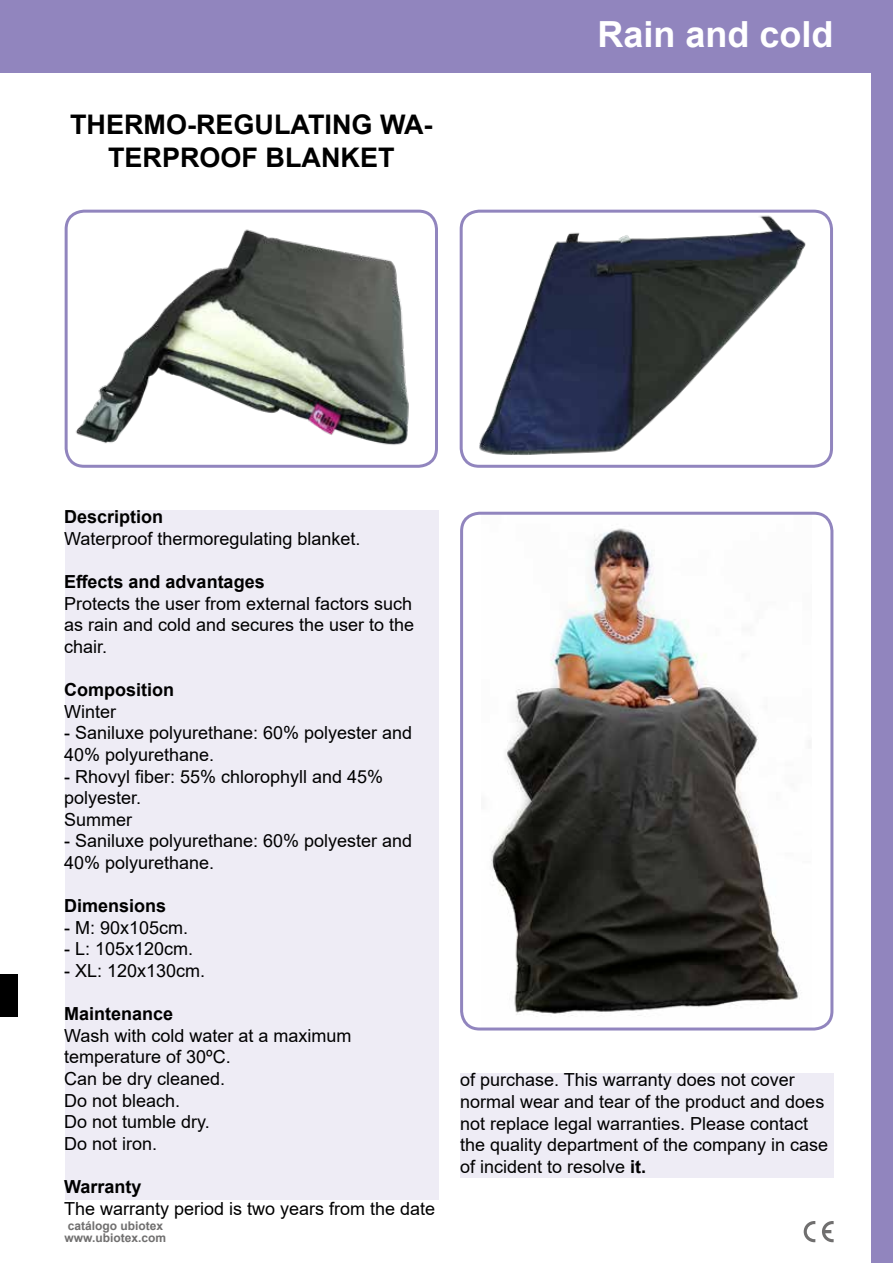
<style>
.page{position:relative;width:893px;height:1263px;background:#fff}
.page>*{position:absolute;margin:0;border:0;box-sizing:border-box;transform-origin:0 0}
.t1{font:700 36px "Arial";color:#fff}
.t2{font:700 27px/32.4px "Arial";color:#000;text-align:center}
.t3{font:18px/21.6px "Arial";color:#000}
.t4{font:700 18px "Arial";color:#000}
.t5{font:700 12px/12px "Arial";color:#706f6f}
.s1{font-weight:700}
</style>
<div class="page">
<div style="left:65px;top:510px;width:373px;height:689px;background:#eeecf5"></div>
<div style="left:460px;top:1073px;width:373px;height:105px;background:#eeecf5"></div>
<div style="left:0;top:0;width:893px;height:72px;background:#9185be"></div>
<svg style="left:804px;top:1221px;width:11px;height:21px"></svg>
<svg style="left:822px;top:1221px;width:12px;height:21px"></svg>
<div style="left:872px;top:0;width:21px;height:1263px;background:#9185be"></div>
<img style="left:490px;top:528px;width:310px;height:488px">
<img style="left:65px;top:210px;width:373px;height:257px">
<div style="left:0;top:974px;width:17px;height:42px;background:#000"></div>
<div style="left:65px;top:210px;width:373px;height:258px;border:3px solid #9185be;border-radius:18px"></div>
<div style="left:460px;top:512px;width:373px;height:518px;border:3px solid #9185be;border-radius:18px"></div>
<img style="left:460px;top:210px;width:373px;height:258px">
<h2 class="t2" style="left:70px;top:109px;width:364px">THERMO-REGULATING WA-<br>TERPROOF BLANKET</h2>
<h1 class="t1" style="left:597px;top:9px;width:238px">Rain and cold</h1>
<p class="t4" style="left:64px;top:504px;width:101px">Description</p>
<p class="t3" style="left:64px;top:528px;width:298px">Waterproof thermoregulating blanket.</p>
<p class="t4" style="left:64px;top:569px;width:202px">Effects and advantages</p>
<p class="t3" style="left:64px;top:593px;width:352px;text-align:justify">Protects the user from external factors such as rain and cold and secures the user to the chair.</p>
<p class="t4" style="left:64px;top:677px;width:111px">Composition</p>
<p class="t3" style="left:64px;top:701px;width:54px">Winter</p>
<p class="t3" style="left:64px;top:722px;width:350px">- Saniluxe polyurethane: 60% polyester and<br>40% polyurethane.</p>
<p class="t3" style="left:64px;top:765px;width:321px">- Rhovyl fiber: 55% chlorophyll and 45% polyester.<br>Summer</p>
<p class="t3" style="left:64px;top:830px;width:350px">- Saniluxe polyurethane: 60% polyester and<br>40% polyurethane.</p>
<p class="t4" style="left:64px;top:893px;width:104px">Dimensions</p>
<p class="t3" style="left:64px;top:917px;width:126px">- M: 90x105cm.</p>
<p class="t3" style="left:64px;top:938px;width:131px">- L: 105x120cm.</p>
<p class="t3" style="left:64px;top:960px;width:143px">- XL: 120x130cm.</p>
<p class="t4" style="left:64px;top:1001px;width:111px">Maintenance</p>
<p class="t3" style="left:64px;top:1025px;width:289px">Wash with cold water at a maximum temperature of 30ºC.<br>Can be dry cleaned.<br>Do not bleach.<br>Do not tumble dry.<br>Do not iron.</p>
<p class="t4" style="left:64px;top:1174px;width:79px">Warranty</p>
<p class="t3" style="left:64px;top:1197px;width:373px">The warranty period is two years from the date</p>
<p class="t5" style="left:65px;top:1219px;width:103px">catálogo ubiotex www.ubiotex.com</p>
<p class="t3" style="left:460px;top:1069px;width:370px">of purchase. This warranty does not cover normal wear and tear of the product and does not replace legal warranties. Please contact the quality department of the company in case of incident to resolve <span class="s1">it.</span></p>
</div>
